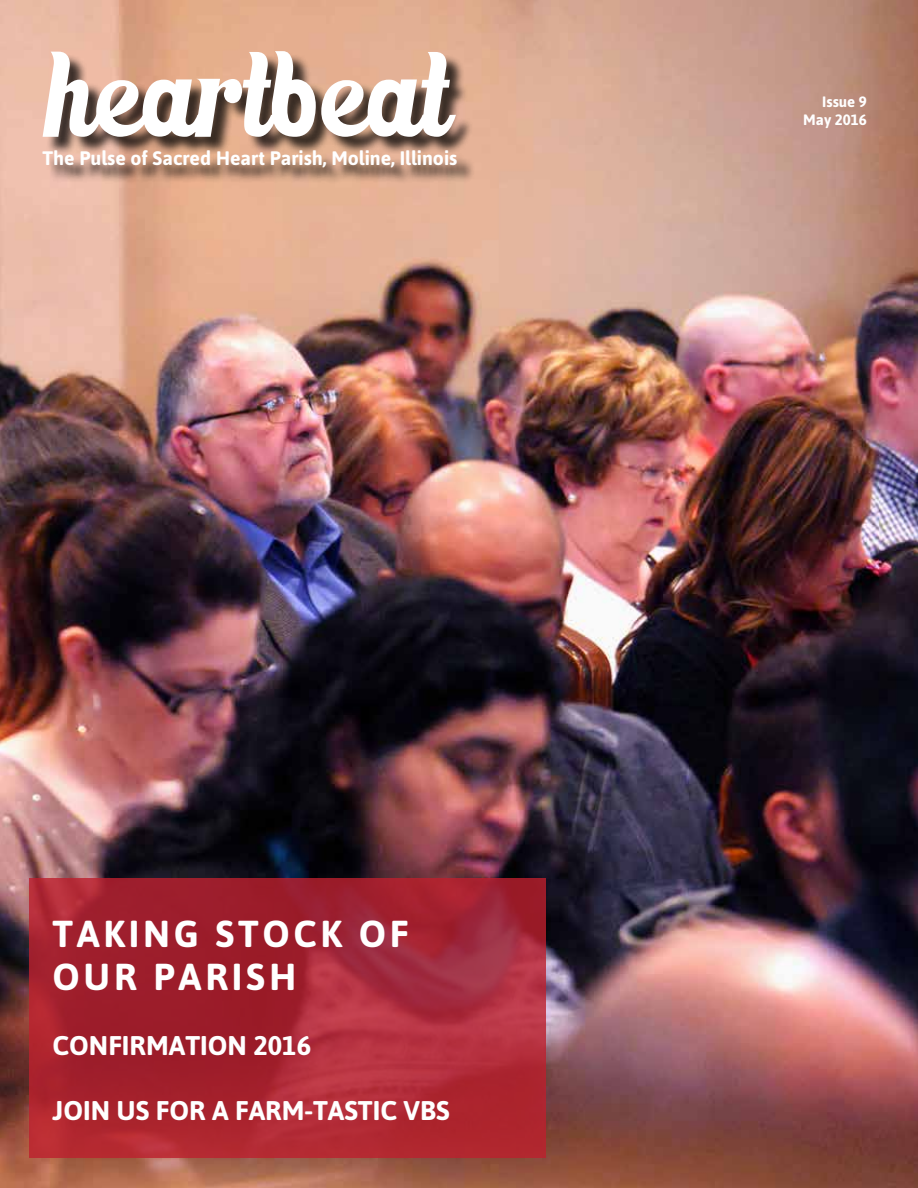
<style>
.page{position:relative;width:918px;height:1188px;background:#fff}
.page>*{position:absolute;margin:0;border:0;box-sizing:border-box;transform-origin:0 0}
.t1{font:700 37.5px/43.5px "Asap";letter-spacing:.1em;color:#fff}
.t2{font:700 27px "Asap";color:#fff}
.t3{font:700 19.5px "Asap";color:#fff}
.t4{font:700 15px/18px "Asap";color:#fff;text-align:right}
</style>
<div class="page">
<img style="left:0;top:0;width:918px;height:1188px">
<svg style="left:29px;top:878px;width:516px;height:280px;background:#a72533"></svg>
<div style="left:45px;top:53px;width:429px;height:102px;background:#000;opacity:.75"></div>
<svg style="left:43px;top:51px;width:413px;height:86px"></svg>
<div style="left:46px;top:153px;width:429px;height:32px;background:#000;opacity:.75"></div>
<p class="t3" style="left:43px;top:147px;width:416px">The Pulse of Sacred Heart Parish, Moline, Illinois</p>
<h1 class="t1" style="left:52px;top:911px;width:358px">TAKING STOCK OF<br>OUR PARISH</h1>
<h2 class="t2" style="left:52px;top:1030px;width:260px">CONFIRMATION 2016</h2>
<h2 class="t2" style="left:52px;top:1095px;width:399px">JOIN US FOR A FARM-TASTIC VBS</h2>
<p class="t4" style="left:803px;top:92px;width:65px">Issue 9<br>May 2016</p>
</div>
